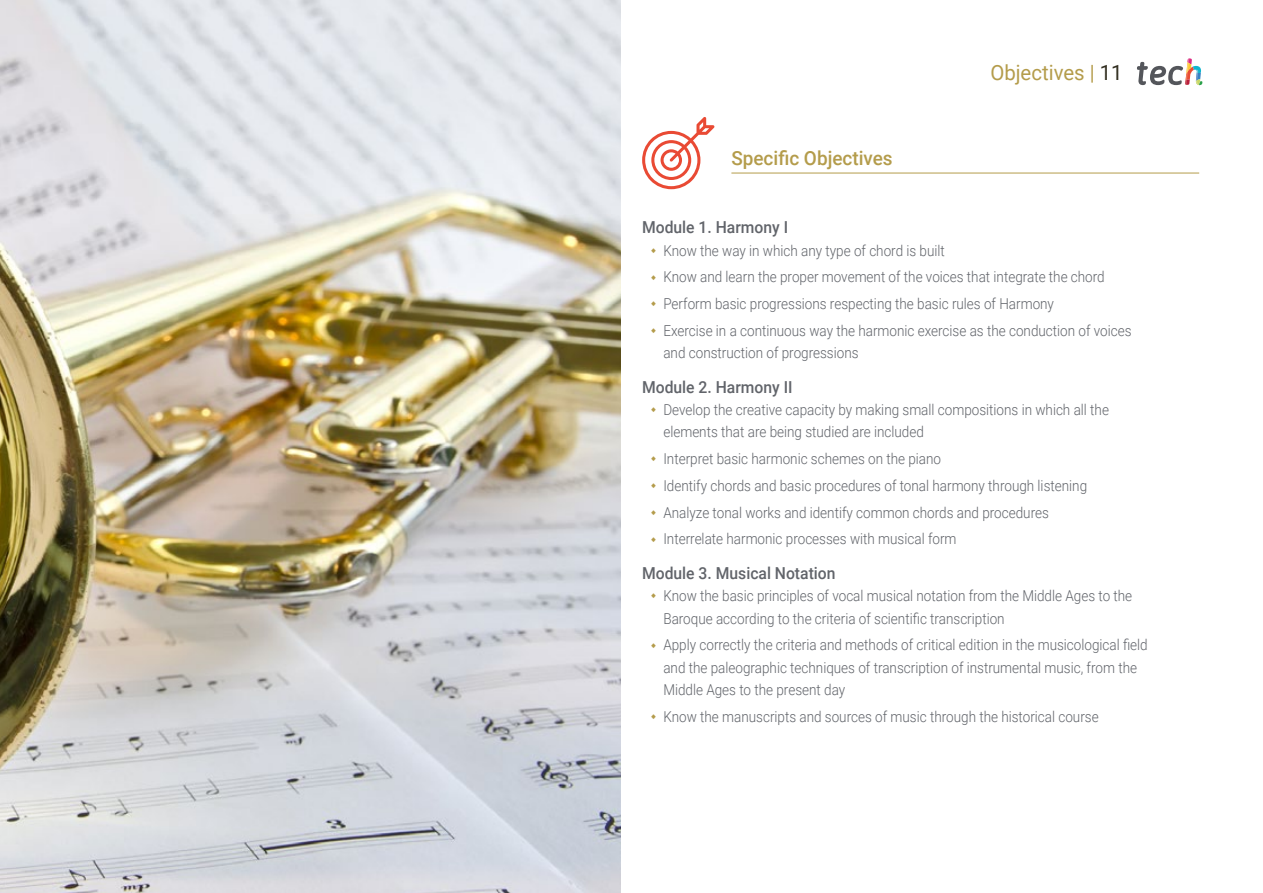
<style>
.page{position:relative;width:1263px;height:893px;background:#fff}
.page>*{position:absolute;margin:0;border:0;box-sizing:border-box;transform-origin:0 0}
.t1{font:21px "Roboto";color:#b49c4b}
.t2{font:500 19.5px "Roboto";color:#b49c4b}
.t3{font:500 16.5px "Roboto";color:#61646a;scale:.95 1}
.t4{font:300 15px/26.7px "Roboto";color:#61646a;scale:.9 1}
.s1{color:#312e20}
</style>
<div class="page">
<svg style="left:642px;top:117px;width:72px;height:72px"></svg>
<hr style="left:731px;top:173px;width:468px;height:1px;background:#b49c4b">
<img style="left:0;top:0;width:621px;height:893px">
<svg style="left:1137px;top:58px;width:65px;height:28px"></svg>
<h2 class="t2" style="left:731px;top:144px;width:163px">Specific Objectives</h2>
<h1 class="t1" style="left:990px;top:57px;width:134px">Objectives | <span class="s1">11</span></h1>
<p class="t3" style="left:642px;top:216px;width:155px">Module 1. Harmony I</p>
<p class="t4" style="left:663px;top:236px;width:522px">Know the way in which any type of chord is built<br>Know and learn the proper movement of the voices that integrate the chord Perform basic progressions respecting the basic rules of Harmony<br>Exercise in a continuous way the harmonic exercise as the conduction of voices</p>
<p class="t4" style="left:663px;top:339px;width:218px">and construction of progressions</p>
<p class="t3" style="left:642px;top:375px;width:160px">Module 2. Harmony II</p>
<p class="t4" style="left:663px;top:398px;width:497px;line-height:22.5px">Develop the creative capacity by making small compositions in which all the elements that are being studied are included</p>
<p class="t4" style="left:663px;top:445px;width:472px">Interpret basic harmonic schemes on the piano<br>Identify chords and basic procedures of tonal harmony through listening Analyze tonal works and identify common chords and procedures Interrelate harmonic processes with musical form</p>
<p class="t3" style="left:642px;top:561px;width:205px">Module 3. Musical Notation</p>
<p class="t4" style="left:663px;top:584px;width:522px;line-height:22.5px">Know the basic principles of vocal musical notation from the Middle Ages to the<br>Baroque according to the criteria of scientific transcription</p>
<p class="t4" style="left:663px;top:633px;width:540px;line-height:22.5px">Apply correctly the criteria and methods of critical edition in the musicological field and the paleographic techniques of transcription of instrumental music, from the<br>Middle Ages to the present day</p>
<p class="t4" style="left:663px;top:703px;width:485px">Know the manuscripts and sources of music through the historical course</p>
</div>
